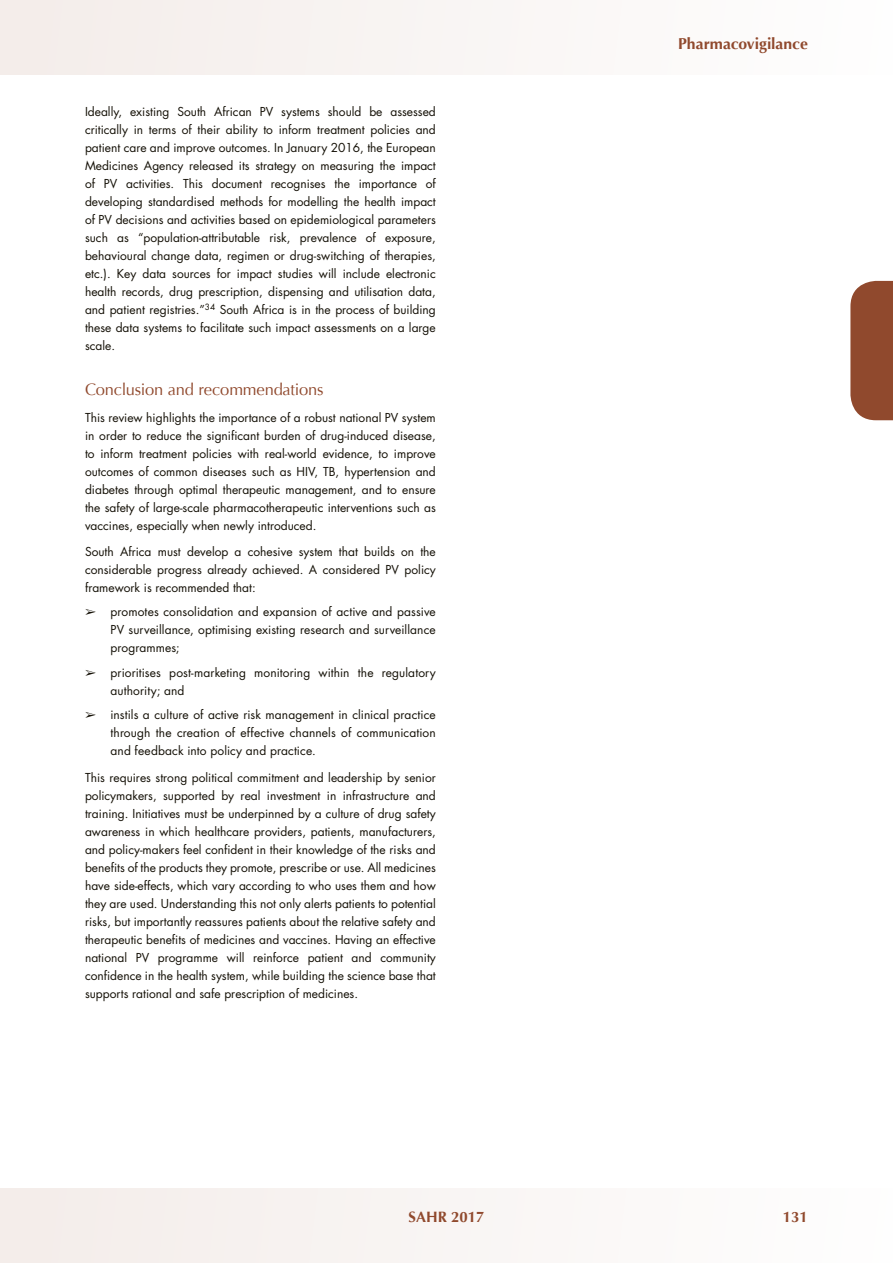
<style>
.page{position:relative;width:893px;height:1263px;background:#fff}
.page>*{position:absolute;margin:0;border:0;box-sizing:border-box;transform-origin:0 0}
.t1{font:16.5px "Optima";letter-spacing:-.01em;color:#90492d}
.t2{font:700 15.75px "Optima";color:#90492d}
.t3{font:700 15px "Optima";color:#90492d}
.t4{font:12px/18px "Futura";color:#141006;text-align:justify}
</style>
<div class="page">
<div style="left:0;top:0;width:893px;height:74px;background:#f9f5f4"></div>
<div style="left:850px;top:281px;width:43px;height:139px;background:#90492d"></div>
<div style="left:0;top:1188px;width:893px;height:75px;background:#f9f5f4"></div>
<p class="t4" style="left:85px;top:102px;width:352px">Ideally, existing South African PV systems should be assessed critically in terms of their ability to inform treatment policies and patient care and improve outcomes. In January 2016, the European Medicines Agency released its strategy on measuring the impact of PV activities. This document recognises the importance of developing standardised methods for modelling the health impact of PV decisions and activities based on epidemiological parameters such as “population-attributable risk, prevalence of exposure, behavioural change data, regimen or drug-switching of therapies, etc.). Key data sources for impact studies will include electronic health records, drug prescription, dispensing and utilisation data, and patient registries.”<sup>34</sup> South Africa is in the process of building these data systems to facilitate such impact assessments on a large scale.</p>
<h1 class="t1" style="left:85px;top:380px;width:240px">Conclusion and recommendations</h1>
<p class="t4" style="left:85px;top:408px;width:352px">This review highlights the importance of a robust national PV system in order to reduce the significant burden of drug-induced disease, to inform treatment policies with real-world evidence, to improve outcomes of common diseases such as HIV, TB, hypertension and diabetes through optimal therapeutic management, and to ensure the safety of large-scale pharmacotherapeutic interventions such as vaccines, especially when newly introduced.</p>
<p class="t4" style="left:85px;top:542px;width:352px">South Africa must develop a cohesive system that builds on the considerable progress already achieved. A considered PV policy framework is recommended that:</p>
<p class="t4" style="left:111px;top:603px;width:327px;text-indent:-26px">➢ promotes consolidation and expansion of active and passive PV surveillance, optimising existing research and surveillance programmes;</p>
<p class="t4" style="left:111px;top:663px;width:327px;text-indent:-26px">➢ prioritises post-marketing monitoring within the regulatory authority; and</p>
<p class="t4" style="left:111px;top:706px;width:327px;text-indent:-26px">➢ instils a culture of active risk management in clinical practice through the creation of effective channels of communication and feedback into policy and practice.</p>
<p class="t4" style="left:85px;top:768px;width:352px">This requires strong political commitment and leadership by senior policymakers, supported by real investment in infrastructure and training. Initiatives must be underpinned by a culture of drug safety awareness in which healthcare providers, patients, manufacturers, and policy-makers feel confident in their knowledge of the risks and benefits of the products they promote, prescribe or use. All medicines have side-effects, which vary according to who uses them and how they are used. Understanding this not only alerts patients to potential risks, but importantly reassures patients about the relative safety and therapeutic benefits of medicines and vaccines. Having an effective national PV programme will reinforce patient and community confidence in the health system, while building the science base that supports rational and safe prescription of medicines.</p>
<h2 class="t2" style="left:678px;top:34px;width:131px">Pharmacovigilance</h2>
<p class="t3" style="left:409px;top:1208px;width:77px">SAHR 2017</p>
<p class="t3" style="left:783px;top:1208px;width:27px">131</p>
</div>
